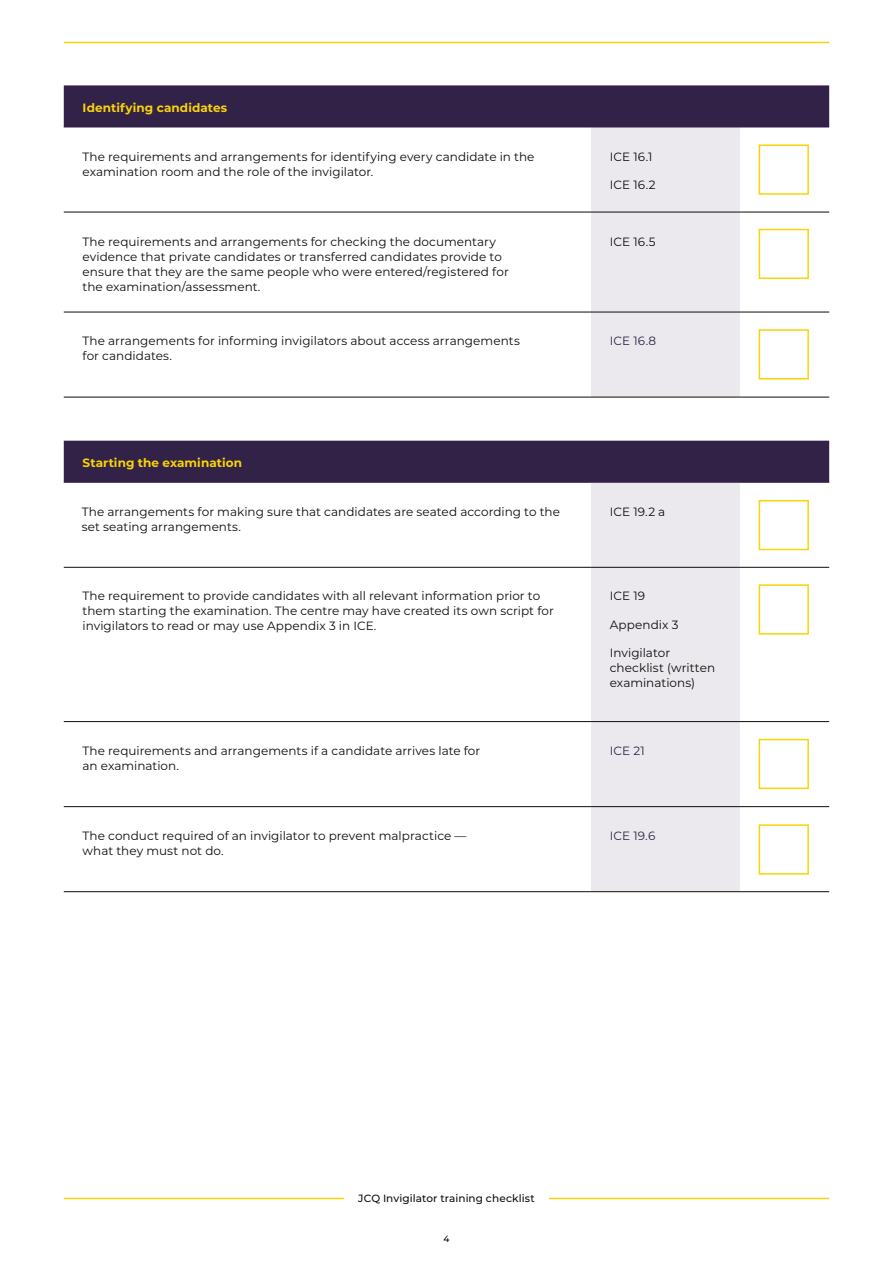
<style>
.page{position:relative;width:893px;height:1263px;background:#fff}
.page>*{position:absolute;margin:0;border:0;box-sizing:border-box;transform-origin:0 0}
.Table_Body{font:12px/15px "Montserrat";letter-spacing:.005em;color:#0d0d0b}
.Table_Bullets_2{font:12px/15px "Montserrat";letter-spacing:.005em;color:#0d0d0b}
.Table_Header{font:700 12px "Montserrat";letter-spacing:.01em;color:#fad308}
.Table_Body-2{font:12px "Montserrat";letter-spacing:.01em;color:#322247}
.t1{font:500 10.5px "Montserrat";letter-spacing:.01em;color:#0d0d0b}
.t2{font:500 9px "Montserrat";color:#000}
</style>
<div class="page">
<hr style="left:64px;top:1198px;width:765px;height:1px;background:#fad308">
<hr style="left:64px;top:42px;width:765px;height:1px;background:#fad308">
<div style="left:344px;top:1192px;width:205px;height:23px;background:#fff"></div>
<svg style="left:64px;top:85px;width:765px;height:312px"></svg>
<hr style="left:64px;top:212px;width:527px;height:1px;background:#0d0d0b">
<hr style="left:591px;top:212px;width:149px;height:1px;background:#0d0d0b">
<hr style="left:740px;top:212px;width:89px;height:1px;background:#0d0d0b">
<hr style="left:64px;top:127px;width:527px;height:1px;background:#322247">
<hr style="left:591px;top:127px;width:149px;height:1px;background:#322247">
<hr style="left:740px;top:127px;width:89px;height:1px;background:#322247">
<hr style="left:64px;top:312px;width:527px;height:1px;background:#0d0d0b">
<hr style="left:591px;top:312px;width:149px;height:1px;background:#0d0d0b">
<hr style="left:740px;top:312px;width:89px;height:1px;background:#0d0d0b">
<hr style="left:64px;top:397px;width:527px;height:1px;background:#0d0d0b">
<hr style="left:591px;top:397px;width:149px;height:1px;background:#0d0d0b">
<hr style="left:740px;top:397px;width:89px;height:1px;background:#0d0d0b">
<div style="left:759px;top:144px;width:50px;height:51px;border:2px solid #fad308"></div>
<div style="left:759px;top:229px;width:50px;height:50px;border:2px solid #fad308"></div>
<div style="left:759px;top:329px;width:50px;height:51px;border:2px solid #fad308"></div>
<div style="left:64px;top:441px;width:765px;height:41px;background:#322247"></div>
<div style="left:591px;top:483px;width:149px;height:408px;background:#ebe9ed"></div>
<hr style="left:64px;top:567px;width:527px;height:1px;background:#0d0d0b">
<hr style="left:591px;top:567px;width:149px;height:1px;background:#0d0d0b">
<hr style="left:740px;top:567px;width:89px;height:1px;background:#0d0d0b">
<hr style="left:64px;top:482px;width:527px;height:1px;background:#322247">
<hr style="left:591px;top:482px;width:149px;height:1px;background:#322247">
<hr style="left:740px;top:482px;width:89px;height:1px;background:#322247">
<hr style="left:64px;top:721px;width:527px;height:1px;background:#0d0d0b">
<hr style="left:591px;top:721px;width:149px;height:1px;background:#0d0d0b">
<hr style="left:740px;top:721px;width:89px;height:1px;background:#0d0d0b">
<hr style="left:64px;top:806px;width:527px;height:1px;background:#0d0d0b">
<hr style="left:591px;top:806px;width:149px;height:1px;background:#0d0d0b">
<hr style="left:740px;top:806px;width:89px;height:1px;background:#0d0d0b">
<hr style="left:64px;top:891px;width:527px;height:1px;background:#0d0d0b">
<hr style="left:591px;top:891px;width:149px;height:1px;background:#0d0d0b">
<hr style="left:740px;top:891px;width:89px;height:1px;background:#0d0d0b">
<div style="left:759px;top:500px;width:50px;height:50px;border:2px solid #fad308"></div>
<div style="left:759px;top:584px;width:50px;height:50px;border:2px solid #fad308"></div>
<div style="left:759px;top:739px;width:50px;height:50px;border:2px solid #fad308"></div>
<div style="left:759px;top:824px;width:50px;height:50px;border:2px solid #fad308"></div>
<p class="Table_Header" style="left:83px;top:99px;width:146px">Identifying candidates</p>
<p class="Table_Body" style="left:83px;top:148px;width:453px">The requirements and arrangements for identifying every candidate in the examination room and the role of the invigilator.</p>
<p class="Table_Body" style="left:610px;top:148px;width:44px">ICE 16.1</p>
<p class="Table_Body" style="left:610px;top:177px;width:47px">ICE 16.2</p>
<p class="Table_Body" style="left:83px;top:234px;width:428px">The requirements and arrangements for checking the documentary evidence that private candidates or transferred candidates provide to ensure that they are the same people who were entered/registered for the examination/assessment.</p>
<p class="Table_Body" style="left:610px;top:234px;width:47px">ICE 16.5</p>
<p class="Table_Body" style="left:83px;top:333px;width:439px">The arrangements for informing invigilators about access arrangements for candidates.</p>
<p class="Table_Body-2" style="left:610px;top:332px;width:48px">ICE 16.8</p>
<p class="Table_Header" style="left:83px;top:454px;width:161px">Starting the examination</p>
<p class="Table_Bullets_2" style="left:82px;top:504px;width:480px">The arrangements for making sure that candidates are seated according to the set seating arrangements.</p>
<p class="Table_Body" style="left:610px;top:504px;width:57px">ICE 19.2 a</p>
<p class="Table_Body" style="left:83px;top:588px;width:473px">The requirement to provide candidates with all relevant information prior to them starting the examination. The centre may have created its own script for invigilators to read or may use Appendix 3 in ICE.</p>
<p class="Table_Body" style="left:610px;top:588px;width:37px">ICE 19</p>
<p class="Table_Body" style="left:610px;top:616px;width:70px">Appendix 3</p>
<p class="Table_Body" style="left:610px;top:645px;width:107px">Invigilator checklist (written examinations)</p>
<p class="Table_Body" style="left:83px;top:742px;width:399px">The requirements and arrangements if a candidate arrives late for an examination.</p>
<p class="Table_Body-2" style="left:610px;top:742px;width:36px">ICE 21</p>
<p class="Table_Body" style="left:83px;top:828px;width:385px">The conduct required of an invigilator to prevent malpractice — what they must not do.</p>
<p class="Table_Body-2" style="left:610px;top:827px;width:47px">ICE 19.6</p>
<p class="t1" style="left:358px;top:1191px;width:178px">JCQ Invigilator training checklist</p>
<p class="t2" style="left:443px;top:1232px;width:8px">4</p>
</div>
